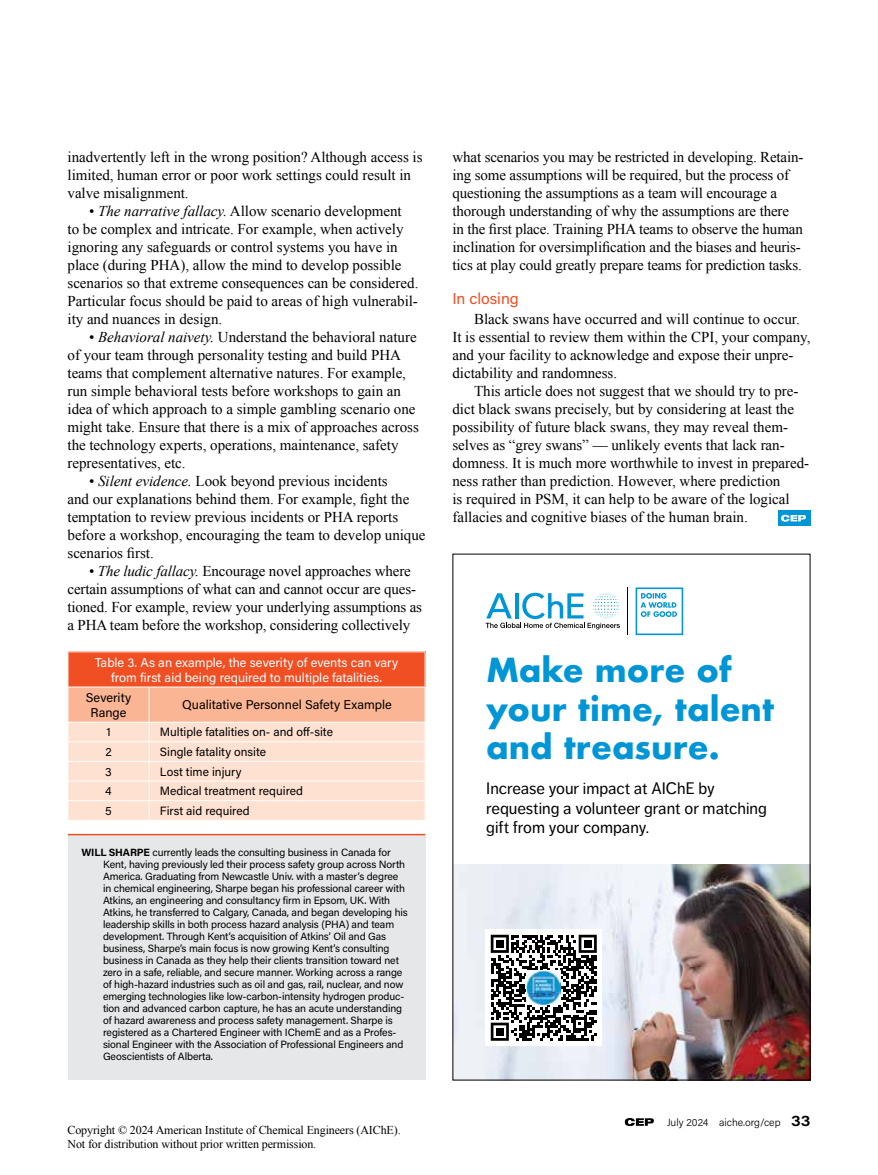
<style>
.page{position:relative;width:878px;height:1175px;background:#fff}
.page>*{position:absolute;margin:0;border:0;box-sizing:border-box;transform-origin:0 0}
.t1{font:700 32.25px/38.7px "Futura";color:#0096d6}
.t2{font:16.5px/19.8px "Dagny Pro";color:#000}
.t3{font:15.75px "Acumin Pro";color:#f04e23}
.t4{font:15px/18px "Times New Roman";color:#000}
.t5{font:12.75px/15px "Acumin Pro";color:#fff;text-align:center}
.t6{font:12.75px/15px "Acumin Pro";color:#000;text-align:center}
.t7{font:12px "Acumin Pro";color:#000}
.t8{font:12px/13.5px "Times New Roman";letter-spacing:-.01em;color:#000}
.t9{font:10.5px/12px "Acumin Pro";letter-spacing:-.01em;color:#000}
.t10{font:300 10.5px "Acumin Pro";color:#000}
.s1{font-style:italic}
.s2{font-weight:700}
.s3{font-family:"Acumin Pro Wide";font-weight:600;font-size:15px}
</style>
<div class="page">
<svg style="left:624px;top:1118px;width:29px;height:8px"></svg>
<div style="left:68px;top:652px;width:357px;height:35px;background:#f04e23"></div>
<hr style="left:424px;top:652px;width:1px;height:34px;background:#fff">
<hr style="left:68px;top:652px;width:1px;height:34px;background:#fff">
<hr style="left:68px;top:686px;width:81px;height:1px;background:#fff">
<hr style="left:149px;top:686px;width:276px;height:1px;background:#fff">
<svg style="left:68px;top:687px;width:357px;height:133px;background:#fcd7c3"></svg>
<div style="left:68px;top:834px;width:357px;height:246px;background:#e6e7e8"></div>
<hr style="left:68px;top:834px;width:357px;height:1px;background:#f04e23">
<img style="left:454px;top:864px;width:354px;height:214px">
<div style="left:485px;top:929px;width:117px;height:116px;background:#fff"></div>
<svg style="left:490px;top:934px;width:106px;height:106px"></svg>
<div style="left:496px;top:940px;width:7px;height:7px;background:#000"></div>
<div style="left:584px;top:940px;width:7px;height:7px;background:#000"></div>
<div style="left:496px;top:1027px;width:7px;height:8px;background:#000"></div>
<img style="left:527px;top:971px;width:33px;height:33px">
<svg style="left:635px;top:587px;width:48px;height:48px"></svg>
<svg style="left:485px;top:592px;width:135px;height:37px"></svg>
<hr style="left:627px;top:587px;width:1px;height:48px;background:#000">
<div style="left:777px;top:511px;width:33px;height:15px;background:#0096d6"></div>
<svg style="left:781px;top:515px;width:25px;height:6px"></svg>
<p class="t4" style="left:68px;top:148px;width:356px">inadvertently left in the wrong position? Although access is limited, human error or poor work settings could result in valve misalignment.</p>
<p class="t4" style="left:68px;top:202px;width:352px;text-indent:22px">• <span class="s1">The narrative fallacy.</span> Allow scenario development<br>to be complex and intricate. For example, when actively ignoring any safeguards or control systems you have in place (during PHA), allow the mind to develop possible scenarios so that extreme consequences can be considered.<br>Particular focus should be paid to areas of high vulnerabil&shy;ity and nuances in design.</p>
<p class="t4" style="left:68px;top:328px;width:353px;text-indent:22px">• <span class="s1">Behavioral naivety.</span> Understand the behavioral nature of your team through personality testing and build PHA teams that complement alternative natures. For example, run simple behavioral tests before workshops to gain an idea of which approach to a simple gambling scenario one might take. Ensure that there is a mix of approaches across the technology experts, operations, maintenance, safety representatives, etc.</p>
<p class="t4" style="left:68px;top:472px;width:359px;text-indent:22px">• <span class="s1">Silent evidence.</span> Look beyond previous incidents<br>and our explanations behind them. For example, fight the temptation to review previous incidents or PHA reports before a workshop, encouraging the team to develop unique scenarios first.</p>
<p class="t4" style="left:68px;top:562px;width:356px;text-indent:22px">• <span class="s1">The ludic fallacy.</span> Encourage novel approaches where certain assumptions of what can and cannot occur are ques&shy;tioned. For example, review your underlying assumptions as a PHA team before the workshop, considering collectively</p>
<p class="t5" style="left:95px;top:654px;width:305px">Table 3. As an example, the severity of events can vary from first aid being required to multiple fatalities.</p>
<p class="t6" style="left:86px;top:689px;width:47px">Severity<br>Range</p>
<p class="t6" style="left:182px;top:697px;width:211px">Qualitative Personnel Safety Example</p>
<p class="t7" style="left:106px;top:724px;width:6px">1</p>
<p class="t7" style="left:160px;top:724px;width:174px">Multiple fatalities on- and off-site</p>
<p class="t7" style="left:105px;top:743px;width:8px">2</p>
<p class="t7" style="left:160px;top:743px;width:108px">Single fatality onsite</p>
<p class="t7" style="left:105px;top:763px;width:8px">3</p>
<p class="t7" style="left:160px;top:763px;width:83px">Lost time injury</p>
<p class="t7" style="left:105px;top:782px;width:8px">4</p>
<p class="t7" style="left:160px;top:782px;width:144px">Medical treatment required</p>
<p class="t7" style="left:105px;top:802px;width:8px">5</p>
<p class="t7" style="left:160px;top:802px;width:91px">First aid required</p>
<p class="t9" style="left:103px;top:845px;width:306px;text-indent:-22px"><span class="s2">WILL SHARPE</span> currently leads the consulting business in Canada for Kent, having previously led their process safety group across North America. Graduating from Newcastle Univ. with a master’s degree in chemical engineering, Sharpe began his professional career with Atkins, an engineering and consultancy firm in Epsom, UK. With Atkins, he transferred to Calgary, Canada, and began developing his leadership skills in both process hazard analysis (PHA) and team development. Through Kent’s acquisition of Atkins’ Oil and Gas business, Sharpe’s main focus is now growing Kent’s consulting business in Canada as they help their clients transition toward net zero in a safe, reliable, and secure manner. Working across a range of high-hazard industries such as oil and gas, rail, nuclear, and now emerging technologies like low-carbon-intensity hydrogen produc&shy;tion and advanced carbon capture, he has an acute understanding of hazard awareness and process safety management. Sharpe is registered as a Chartered Engineer with IChemE and as a Profes&shy;sional Engineer with the Association of Professional Engineers and Geoscientists of Alberta.</p>
<p class="t8" style="left:68px;top:1123px;width:334px">Copyright © 2024 American Institute of Chemical Engineers (AIChE).<br>Not for distribution without prior written permission.</p>
<p class="t4" style="left:452px;top:148px;width:352px">what scenarios you may be restricted in developing. Retain&shy;ing some assumptions will be required, but the process of questioning the assumptions as a team will encourage a thorough understanding of why the assumptions are there in the first place. Training PHA teams to observe the human inclination for oversimplification and the biases and heuris&shy;tics at play could greatly prepare teams for prediction tasks.</p>
<p class="t3" style="left:452px;top:288px;width:68px">In closing</p>
<p class="t4" style="left:452px;top:310px;width:359px;text-indent:22px">Black swans have occurred and will continue to occur.<br>It is essential to review them within the CPI, your company, and your facility to acknowledge and expose their unpre&shy;dictability and randomness.</p>
<p class="t4" style="left:452px;top:382px;width:358px;text-indent:22px">This article does not suggest that we should try to pre&shy;dict black swans precisely, but by considering at least the possibility of future black swans, they may reveal them&shy;selves as “grey swans” — unlikely events that lack ran&shy;domness. It is much more worthwhile to invest in prepared&shy;ness rather than prediction. However, where prediction<br>is required in PSM, it can help to be aware of the logical fallacies and cognitive biases of the human brain.</p>
<h1 class="t1" style="left:486px;top:650px;width:289px">Make more of your time, talent and treasure.</h1>
<p class="t2" style="left:486px;top:778px;width:282px">Increase your impact at AIChE by requesting a volunteer grant or matching gift from your company.</p>
<p class="t10" style="left:667px;top:1115px;width:145px">July 2024 aiche.org/cep <span class="s3">33</span></p>
</div>
